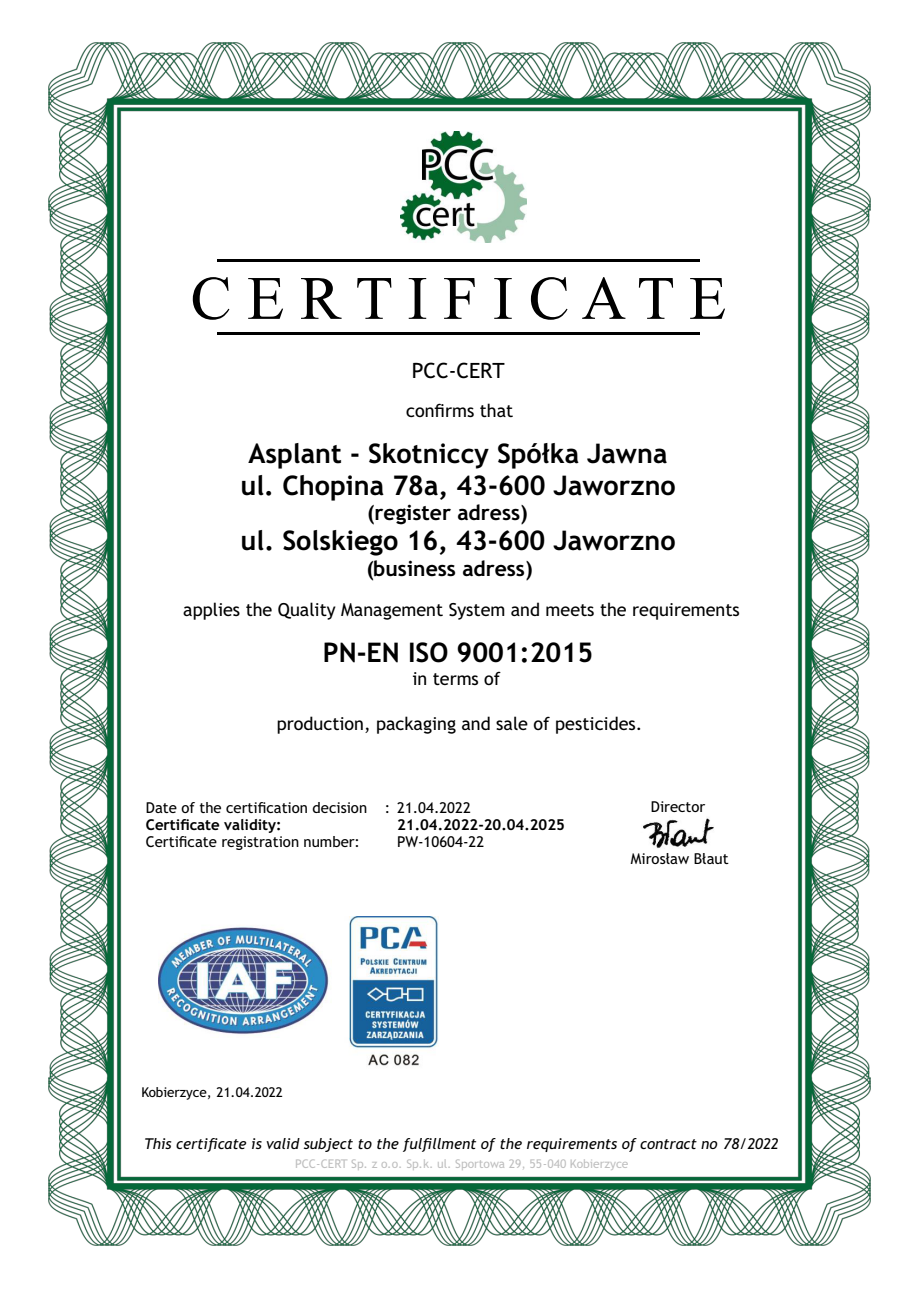
<style>
.page{position:relative;width:920px;height:1290px;background:#fff}
.page>*{position:absolute;margin:0;border:0;box-sizing:border-box;transform-origin:0 0}
.t1{font:61.5px "Times New Roman";color:#000}
.t2{font:700 27px/31.5px "Trebuchet MS";color:#000}
.t3{font:700 21px "Trebuchet MS";color:#000}
.t4{font:21px "Trebuchet MS";color:#000}
.t5{font:18px "Trebuchet MS";color:#000}
.t6{font:15px "Trebuchet MS";color:#000}
.t7{font:italic 15px "Trebuchet MS";color:#000}
.t8{font:700 15px "Trebuchet MS";color:#000}
.t9{font:13.5px "Trebuchet MS";color:#000}
.t10{font:12px "Trebuchet MS";color:#bfbfbf}
</style>
<div class="page">
<img style="left:48px;top:42px;width:823px;height:1204px">
<img style="left:401px;top:131px;width:125px;height:111px">
<img style="left:159px;top:916px;width:280px;height:153px">
<hr style="left:217px;top:259px;width:482px;height:2px;background:#000">
<hr style="left:217px;top:332px;width:482px;height:2px;background:#000">
<img style="left:639px;top:811px;width:82px;height:43px">
<h1 class="t1" style="left:190px;top:276px;width:537px">C E R T I F I C AT E</h1>
<p class="t4" style="left:412px;top:362px;width:94px">PCC-CERT</p>
<p class="t5" style="left:406px;top:404px;width:109px">confirms that</p>
<h2 class="t2" style="left:240px;top:440px;width:437px">Asplant - Skotniccy Spółka Jawna ul. Chopina 78a, 43-600 Jaworzno</h2>
<p class="t3" style="left:367px;top:505px;width:162px">(register adress)</p>
<h2 class="t2" style="left:241px;top:527px;width:437px">ul. Solskiego 16, 43-600 Jaworzno</h2>
<p class="t3" style="left:367px;top:561px;width:168px">(business adress)</p>
<p class="t5" style="left:183px;top:602px;width:558px">applies the Quality Management System and meets the requirements</p>
<h2 class="t2" style="left:323px;top:639px;width:272px">PN-EN ISO 9001:2015</h2>
<p class="t5" style="left:412px;top:672px;width:90px">in terms of</p>
<p class="t5" style="left:277px;top:716px;width:367px">production, packaging and sale of pesticides.</p>
<p class="t6" style="left:146px;top:801px;width:327px">Date of the certification decision : 21.04.2022</p>
<p class="t8" style="left:146px;top:819px;width:137px">Certificate validity:</p>
<p class="t6" style="left:146px;top:836px;width:216px">Certificate registration number:</p>
<p class="t8" style="left:397px;top:819px;width:169px">21.04.2022-20.04.2025</p>
<p class="t6" style="left:397px;top:836px;width:89px">PW-10604-22</p>
<p class="t6" style="left:651px;top:801px;width:56px">Director</p>
<p class="t6" style="left:631px;top:853px;width:99px">Mirosław Błaut</p>
<p class="t9" style="left:141px;top:1087px;width:143px">Kobierzyce, 21.04.2022</p>
<p class="t7" style="left:144px;top:1138px;width:636px">This certificate is valid subject to the fulfillment of the requirements of contract no 78/2022</p>
<p class="t10" style="left:295px;top:1159px;width:335px">PCC-CERT Sp. z o.o. Sp.k. ul. Sportowa 29, 55-040 Kobierzyce</p>
</div>
